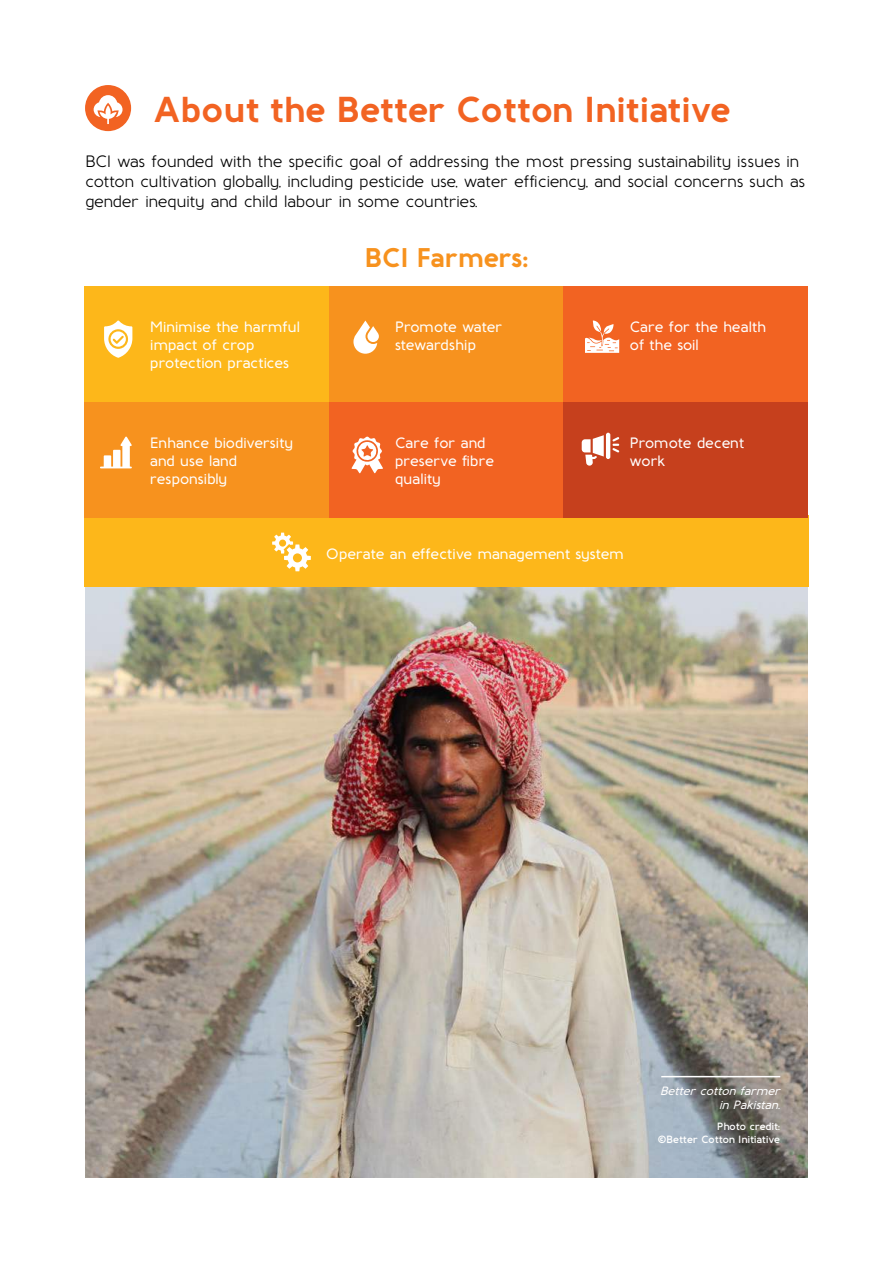
<style>
.page{position:relative;width:893px;height:1263px;background:#fff}
.page>*{position:absolute;margin:0;border:0;box-sizing:border-box;transform-origin:0 0}
.t1{font:700 36px "Baufra";letter-spacing:-.025em;color:#f26322}
.t2{font:700 27px "Baufra";letter-spacing:-.025em;color:#f7921e}
.t3{font:500 16.5px/19.8px "Baufra";letter-spacing:-.035em;color:#000}
.t4{font:600 15px/18px "Baufra";letter-spacing:-.035em;color:#fff}
.t5{font:italic 600 12px/14.4px "Baufra";color:#fff;text-align:right}
.t6{font:600 10.5px/12.6px "Baufra";letter-spacing:-.035em;color:#fff;text-align:right}
</style>
<div class="page">
<img style="left:85px;top:587px;width:723px;height:591px">
<div style="left:84px;top:516px;width:724px;height:71px;background:#fdb71a"></div>
<div style="left:84px;top:402px;width:245px;height:116px;background:#f7921e"></div>
<div style="left:84px;top:286px;width:245px;height:116px;background:#fdb71a"></div>
<div style="left:329px;top:402px;width:234px;height:116px;background:#f26322"></div>
<div style="left:329px;top:286px;width:234px;height:116px;background:#f7921e"></div>
<div style="left:563px;top:402px;width:245px;height:116px;background:#c6401d"></div>
<div style="left:563px;top:286px;width:245px;height:116px;background:#f26322"></div>
<div style="left:85px;top:85px;width:46px;height:46px;background:#f26322;border-radius:50%"></div>
<svg style="left:94px;top:95px;width:29px;height:29px"></svg>
<svg style="left:100px;top:436px;width:32px;height:32px"></svg>
<svg style="left:612px;top:437px;width:7px;height:16px"></svg>
<hr style="left:606px;top:433px;width:4px;height:26px;background:#fff;border-radius:2px">
<svg style="left:582px;top:435px;width:22px;height:31px"></svg>
<svg style="left:351px;top:437px;width:32px;height:36px"></svg>
<svg style="left:585px;top:320px;width:34px;height:33px"></svg>
<svg style="left:353px;top:320px;width:26px;height:34px"></svg>
<svg style="left:104px;top:320px;width:28px;height:38px"></svg>
<svg style="left:272px;top:533px;width:39px;height:38px"></svg>
<hr style="left:661px;top:1076px;width:119px;height:1px;background:#fff">
<h1 class="t1" style="left:153px;top:83px;width:580px">About the Better Cotton Initiative</h1>
<p class="t3" style="left:85px;top:151px;width:722px">BCI was founded with the specific goal of addressing the most pressing sustainability issues in cotton cultivation globally, including pesticide use, water efficiency, and social concerns such as gender inequity and child labour in some countries.</p>
<p class="t4" style="left:150px;top:317px;width:152px">Minimise the harmful impact of crop protection practices</p>
<p class="t4" style="left:150px;top:433px;width:145px">Enhance biodiversity and use land responsibly</p>
<h2 class="t2" style="left:364px;top:238px;width:166px">BCI Farmers:</h2>
<p class="t4" style="left:395px;top:317px;width:109px">Promote water stewardship</p>
<p class="t4" style="left:395px;top:433px;width:101px">Care for and preserve fibre quality</p>
<p class="t4" style="left:629px;top:317px;width:139px">Care for the health of the soil</p>
<p class="t4" style="left:629px;top:433px;width:117px">Promote decent work</p>
<p class="t4" style="left:326px;top:544px;width:300px">Operate an effective management system</p>
<p class="t5" style="left:660px;top:1083px;width:126px">Bettercottonfarmer inPakistan.</p>
<p class="t6" style="left:658px;top:1120px;width:124px">Photo credit:<br>©Better Cotton Initiative</p>
</div>
